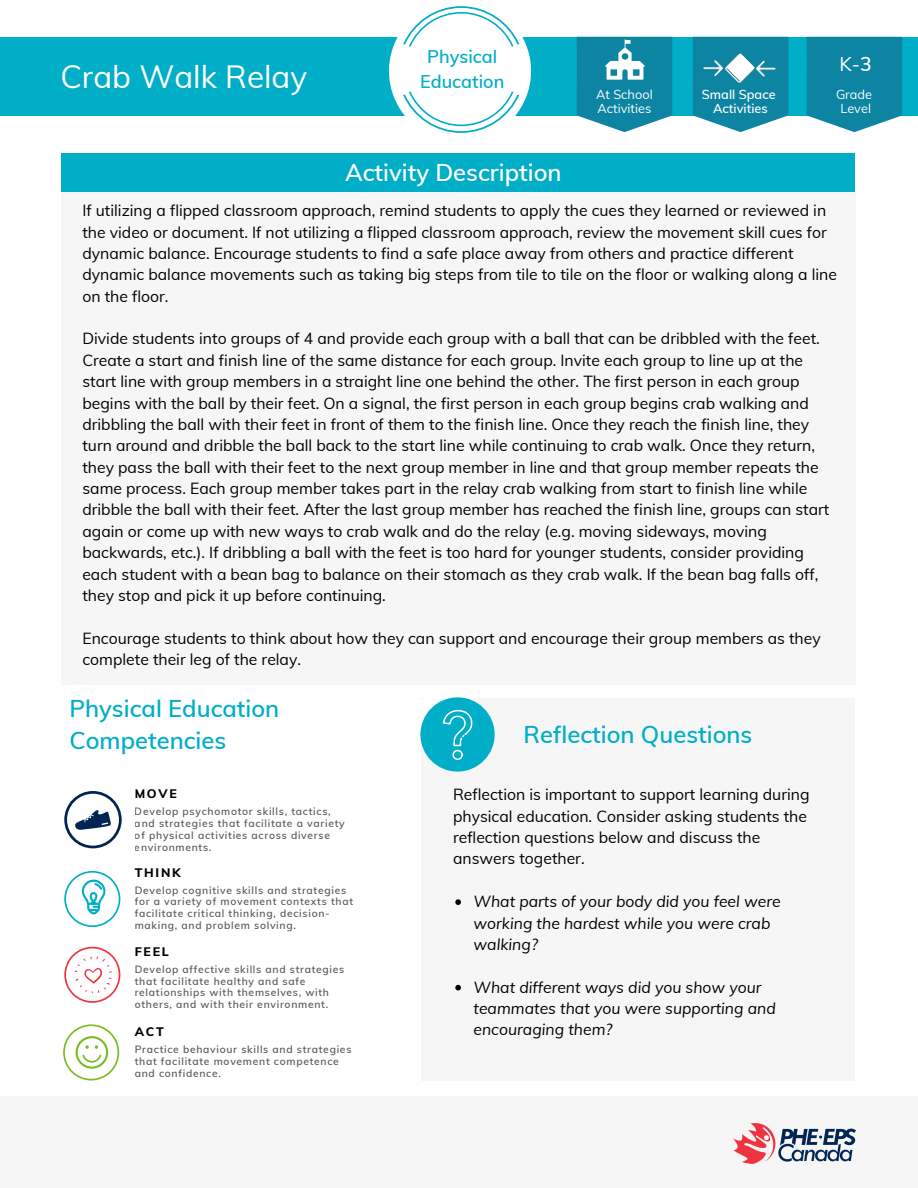
<style>
.page{position:relative;width:918px;height:1188px;background:#fff}
.page>*{position:absolute;margin:0;border:0;box-sizing:border-box;transform-origin:0 0}
.t1{font:31.5px "Muli";color:#fff}
.t2{font:600 23.7px/32.7px "Muli";color:#00aec7}
.t3{font:600 23.7px "Muli";color:#fff}
.t4{font:19.5px "Muli";color:#fff}
.t5{font:600 18px/25px "Muli";color:#00aec7;text-align:center}
.t6{font:15.75px/21.3px "Muli";color:#000}
.t7{font:italic 15.75px/21.3px "Muli";color:#000}
.t8{font:12.75px/14.7px "Muli";color:#fff;text-align:center}
.t9{font:600 12.75px/14.7px "Muli";color:#fff;text-align:center}
.t10{font:800 12.45px "Muli";letter-spacing:.14em;color:#000}
.t11{font:600 10.35px/12px "Muli";letter-spacing:.07em;color:#545454}
.s1{font-weight:600}
</style>
<div class="page">
<div style="left:61px;top:192px;width:794px;height:493px;background:#f6f6f6"></div>
<div style="left:61px;top:154px;width:793px;height:38px;background:#00aec7"></div>
<div style="left:0;top:1096px;width:918px;height:92px;background:#f6f6f6"></div>
<img style="left:734px;top:1123px;width:121px;height:41px">
<div style="left:422px;top:699px;width:433px;height:382px;background:#f6f6f6"></div>
<div style="left:420px;top:697px;width:75px;height:75px;background:#00aec7;border-radius:50%"></div>
<svg style="left:420px;top:697px;width:53px;height:63px"></svg>
<svg style="left:455px;top:899px;width:6px;height:6px"></svg>
<svg style="left:455px;top:985px;width:6px;height:5px"></svg>
<svg style="left:64px;top:947px;width:56px;height:56px"></svg>
<svg style="left:63px;top:1024px;width:56px;height:56px"></svg>
<svg style="left:64px;top:871px;width:56px;height:56px"></svg>
<svg style="left:64px;top:791px;width:58px;height:57px"></svg>
<div style="left:0;top:37px;width:918px;height:79px;background:#00aec7"></div>
<svg style="left:807px;top:37px;width:95px;height:95px;background:#218ea9"></svg>
<svg style="left:389px;top:6px;width:142px;height:127px"></svg>
<svg style="left:577px;top:37px;width:95px;height:95px;background:#2891ac"></svg>
<img style="left:601px;top:37px;width:47px;height:47px">
<img style="left:692px;top:36px;width:97px;height:79px">
<svg style="left:693px;top:37px;width:95px;height:95px;background:#3196af"></svg>
<h1 class="t1" style="left:60px;top:56px;width:248px">Crab Walk Relay</h1>
<p class="t5" style="left:420px;top:44px;width:86px">Physical<br>Education</p>
<h2 class="t3" style="left:345px;top:157px;width:218px">Activity Description</h2>
<p class="t8" style="left:596px;top:86px;width:58px;text-align:left">At School<br>Activities</p>
<p class="t9" style="left:702px;top:86px;width:75px">Small Space<br>Activities</p>
<p class="t4" style="left:840px;top:51px;width:34px">K-<span class="s1">3</span></p>
<p class="t8" style="left:836px;top:86px;width:38px">Grade<br>Level</p>
<p class="t6" style="left:82px;top:200px;width:756px">If utilizing a flipped classroom approach, remind students to apply the cues they learned or reviewed in the video or document. If not utilizing a flipped classroom approach, review the movement skill cues for dynamic balance. Encourage students to find a safe place away from others and practice different dynamic balance movements such as taking big steps from tile to tile on the floor or walking along a line on the floor.</p>
<p class="t6" style="left:82px;top:328px;width:749px">Divide students into groups of 4 and provide each group with a ball that can be dribbled with the feet.<br>Create a start and finish line of the same distance for each group. Invite each group to line up at the start line with group members in a straight line one behind the other. The first person in each group begins with the ball by their feet. On a signal, the first person in each group begins crab walking and dribbling the ball with their feet in front of them to the finish line. Once they reach the finish line, they turn around and dribble the ball back to the start line while continuing to crab walk. Once they return, they pass the ball with their feet to the next group member in line and that group member repeats the same process. Each group member takes part in the relay crab walking from start to finish line while dribble the ball with their feet. After the last group member has reached the finish line, groups can start again or come up with new ways to crab walk and do the relay (e.g. moving sideways, moving backwards, etc.). If dribbling a ball with the feet is too hard for younger students, consider providing each student with a bean bag to balance on their stomach as they crab walk. If the bean bag falls off, they stop and pick it up before continuing.</p>
<p class="t6" style="left:82px;top:627px;width:740px">Encourage students to think about how they can support and encourage their group members as they complete their leg of the relay.</p>
<h2 class="t2" style="left:70px;top:691px;width:211px">Physical Education<br>Competencies</h2>
<p class="t10" style="left:135px;top:785px;width:44px">MOVE</p>
<p class="t11" style="left:135px;top:805px;width:212px">Develop psychomotor skills, tactics, and strategies that facilitate a variety of physical activities across diverse environments.</p>
<p class="t10" style="left:135px;top:864px;width:47px">THINK</p>
<p class="t11" style="left:135px;top:884px;width:220px">Develop cognitive skills and strategies for a variety of movement contexts that facilitate critical thinking, decision&shy;making, and problem solving.</p>
<p class="t10" style="left:135px;top:943px;width:36px">FEEL</p>
<p class="t11" style="left:135px;top:963px;width:211px">Develop affective skills and strategies that facilitate healthy and safe relationships with themselves, with others, and with their environment.</p>
<p class="t10" style="left:135px;top:1024px;width:31px">ACT</p>
<p class="t11" style="left:135px;top:1043px;width:218px">Practice behaviour skills and strategies that facilitate movement competence and confidence.</p>
<h2 class="t2" style="left:524px;top:717px;width:230px">Reflection Questions</h2>
<p class="t6" style="left:453px;top:784px;width:358px">Reflection is important to support learning during physical education. Consider asking students the reflection questions below and discuss the answers together.</p>
<p class="t7" style="left:474px;top:891px;width:309px">What parts of your body did you feel were working the hardest while you were crab walking?</p>
<p class="t7" style="left:474px;top:976px;width:304px">What different ways did you show your teammates that you were supporting and encouraging them?</p>
</div>
